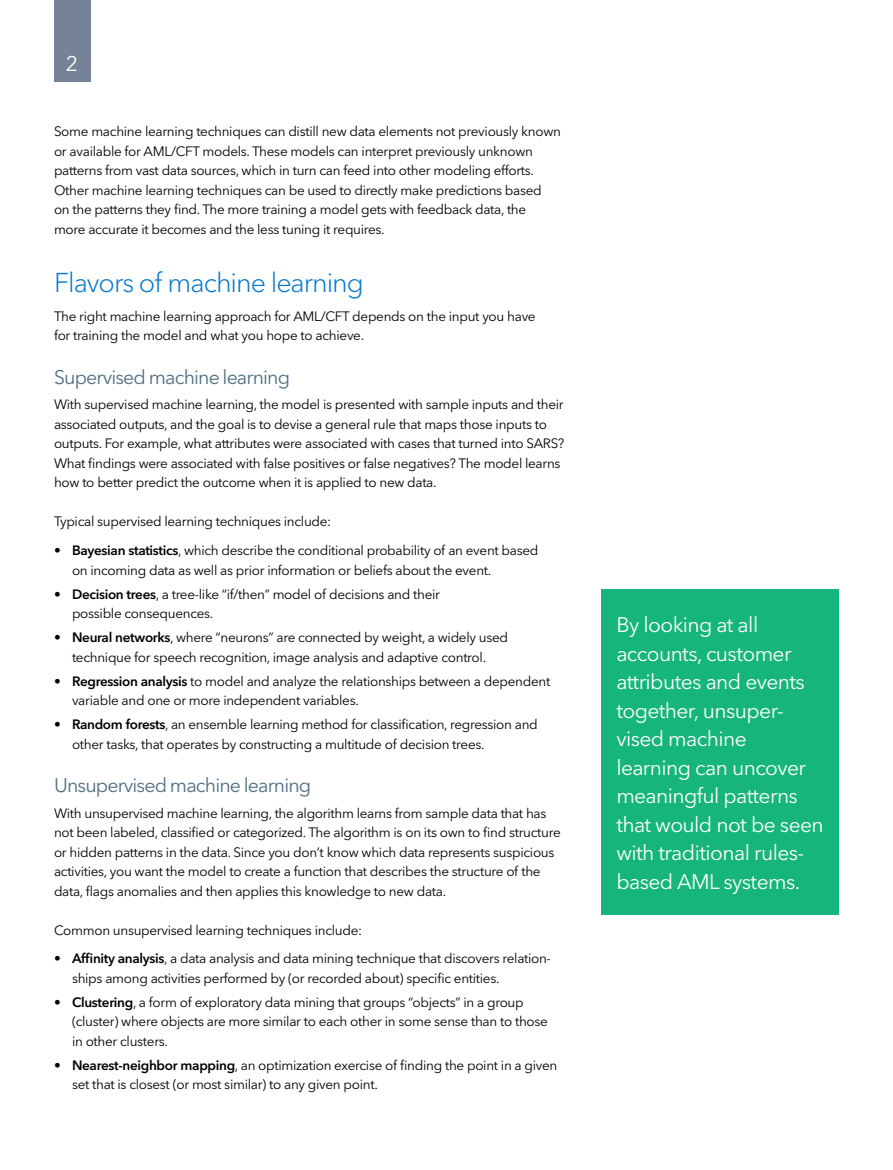
<style>
.page{position:relative;width:893px;height:1170px;background:#fff}
.page>*{position:absolute;margin:0;border:0;box-sizing:border-box;transform-origin:0 0}
.t1{font:300 27px "Avenir Next W1 G";letter-spacing:-.04em;color:#0378cd}
.t2{font:21px/28.5px "Avenir Next W1 G";letter-spacing:-.03em;color:#fff}
.t3{font:19.5px "Avenir Next W1 G";letter-spacing:-.045em;color:#4f6e81}
.t4{font:13.5px/19.5px "Avenir Next W1 G";letter-spacing:-.02em;color:#000}
.s1{font-weight:600}
</style>
<div class="page">
<div style="left:54px;top:0;width:36px;height:82px;background:#768396"></div>
<div style="left:601px;top:589px;width:238px;height:326px;background:#15b57b"></div>
<h2 class="t2" style="left:66px;top:49px;width:14px">2</h2>
<p class="t4" style="left:54px;top:122px;width:508px">Some machine learning techniques can distill new data elements not previously known or available for AML/CFT models. These models can interpret previously unknown patterns from vast data sources, which in turn can feed into other modeling efforts.<br>Other machine learning techniques can be used to directly make predictions based on the patterns they find. The more training a model gets with feedback data, the more accurate it becomes and the less tuning it requires.</p>
<h1 class="t1" style="left:54px;top:267px;width:311px">Flavors of machine learning</h1>
<p class="t4" style="left:54px;top:306px;width:483px">The right machine learning approach for AML/CFT depends on the input you have for training the model and what you hope to achieve.</p>
<h3 class="t3" style="left:54px;top:365px;width:238px">Supervised machine learning</h3>
<p class="t4" style="left:54px;top:395px;width:512px">With supervised machine learning, the model is presented with sample inputs and their associated outputs, and the goal is to devise a general rule that maps those inputs to outputs. For example, what attributes were associated with cases that turned into SARS?<br>What findings were associated with false positives or false negatives? The model learns how to better predict the outcome when it is applied to new data.</p>
<p class="t4" style="left:54px;top:512px;width:279px">Typical supervised learning techniques include:</p>
<p class="t4" style="left:72px;top:540px;width:468px;text-indent:-18px"><span class="s1">• Bayesian statistics</span>, which describe the conditional probability of an event based on incoming data as well as prior information or beliefs about the event.</p>
<p class="t4" style="left:72px;top:584px;width:370px;text-indent:-18px"><span class="s1">• Decision trees</span>, a tree-like “if/then” model of decisions and their possible consequences.</p>
<p class="t4" style="left:54px;top:627px;width:456px;text-align:center"><span class="s1">• Neural networks</span>, where “neurons” are connected by weight, a widely used technique for speech recognition, image analysis and adaptive control.</p>
<p class="t4" style="left:72px;top:671px;width:480px;text-indent:-18px"><span class="s1">• Regression analysis</span> to model and analyze the relationships between a dependent variable and one or more independent variables.</p>
<p class="t4" style="left:72px;top:714px;width:467px;text-indent:-18px"><span class="s1">• Random forests</span>, an ensemble learning method for classification, regression and other tasks, that operates by constructing a multitude of decision trees.</p>
<h3 class="t3" style="left:54px;top:773px;width:259px">Unsupervised machine learning</h3>
<p class="t4" style="left:54px;top:803px;width:508px">With unsupervised machine learning, the algorithm learns from sample data that has not been labeled, classified or categorized. The algorithm is on its own to find structure or hidden patterns in the data. Since you don’t know which data represents suspicious activities, you want the model to create a function that describes the structure of the data, flags anomalies and then applies this knowledge to new data.</p>
<p class="t4" style="left:54px;top:920px;width:310px">Common unsupervised learning techniques include:</p>
<p class="t4" style="left:72px;top:948px;width:480px;text-indent:-18px"><span class="s1">• Affinity analysis</span>, a data analysis and data mining technique that discovers relation&shy;ships among activities performed by (or recorded about) specific entities.</p>
<p class="t4" style="left:72px;top:992px;width:477px;text-indent:-18px"><span class="s1">• Clustering</span>, a form of exploratory data mining that groups “objects” in a group (cluster) where objects are more similar to each other in some sense than to those in other clusters.</p>
<p class="t4" style="left:72px;top:1055px;width:487px;text-indent:-18px"><span class="s1">• Nearest-neighbor mapping</span>, an optimization exercise of finding the point in a given set that is closest (or most similar) to any given point.</p>
<h2 class="t2" style="left:616px;top:610px;width:209px">By looking at all accounts, customer attributes and events together, unsuper&shy;vised machine learning can uncover meaningful patterns that would not be seen with traditional rules&shy;based AML systems.</h2>
</div>
